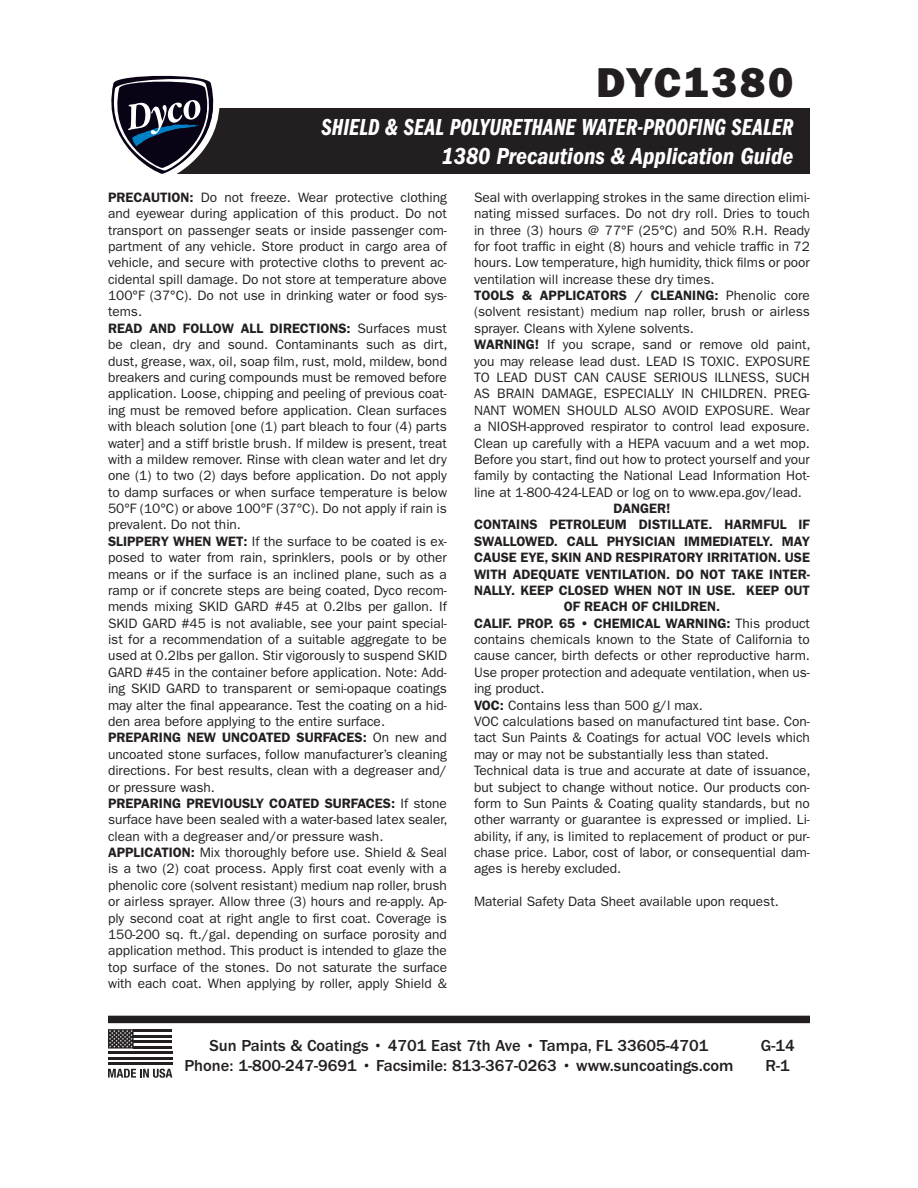
<style>
.page{position:relative;width:918px;height:1188px;background:#fff}
.page>*{position:absolute;margin:0;border:0;box-sizing:border-box;transform-origin:0 0}
.Header_-_Page{font:42px "ITC Franklin Gothic Std Hvy";letter-spacing:.055em;color:#231f20}
.Header_-_Page_Subhea{font:24px "ITC Franklin Gothic Std Dm Cp It";letter-spacing:-.005em;color:#fff}
.Header_-_Page_Subhea-2{font:24px "ITC Franklin Gothic Std Dm Cd It";color:#fff}
.t1{font:500 16.5px/19.8px "ITC Franklin Gothic Std";color:#231f20;text-align:center}
.t2{font:13.65px/16.4px "ITC Franklin Gothic Std";color:#231f20;text-align:justify}
.t3{font:600 13.65px/16.4px "ITC Franklin Gothic Std";color:#231f20;text-align:center}
.s1{font-weight:600}
</style>
<div class="page">
<div style="left:159px;top:108px;width:651px;height:66px;background:#231f20"></div>
<svg style="left:111px;top:75px;width:109px;height:99px"></svg>
<div style="left:108px;top:1016px;width:702px;height:7px;background:#231f20"></div>
<svg style="left:108px;top:1069px;width:64px;height:9px"></svg>
<svg style="left:108px;top:1029px;width:26px;height:20px"></svg>
<hr style="left:134px;top:1035px;width:38px;height:2px;background:#231f20">
<hr style="left:134px;top:1040px;width:38px;height:3px;background:#231f20">
<hr style="left:134px;top:1046px;width:38px;height:3px;background:#231f20">
<hr style="left:134px;top:1029px;width:38px;height:3px;background:#231f20">
<hr style="left:108px;top:1051px;width:64px;height:3px;background:#231f20">
<hr style="left:108px;top:1062px;width:64px;height:3px;background:#231f20">
<hr style="left:108px;top:1057px;width:64px;height:3px;background:#231f20">
<p class="Header_-_Page" style="left:596px;top:57px;width:199px">DYC1380</p>
<p class="Header_-_Page_Subhea" style="left:321px;top:113px;width:474px">SHIELD &amp; SEAL POLYURETHANE WATER-PROOFING SEALER</p>
<p class="Header_-_Page_Subhea-2" style="left:441px;top:142px;width:354px">1380 Precautions &amp; Application Guide</p>
<p class="t2" style="left:474px;top:189px;width:338px">Seal with overlapping strokes in the same direction elimi&shy;nating missed surfaces. Do not dry roll. Dries to touch in three (3) hours @ 77°F (25°C) and 50% R.H. Ready for foot traffic in eight (8) hours and vehicle traffic in 72 hours. Low temperature, high humidity, thick films or poor ventilation will increase these dry times.</p>
<p class="t2" style="left:474px;top:287px;width:338px"><span class="s1">TOOLS &amp; APPLICATORS / CLEANING:</span> Phenolic core (solvent resistant) medium nap roller, brush or airless sprayer. Cleans with Xylene solvents.</p>
<p class="t2" style="left:474px;top:337px;width:338px"><span class="s1">WARNING!</span> If you scrape, sand or remove old paint, you may release lead dust. LEAD IS TOXIC. EXPOSURE TO LEAD DUST CAN CAUSE SERIOUS ILLNESS, SUCH AS BRAIN DAMAGE, ESPECIALLY IN CHILDREN. PREG-NANT WOMEN SHOULD ALSO AVOID EXPOSURE. Wear a NIOSH-approved respirator to control lead exposure.<br>Clean up carefully with a HEPA vacuum and a wet mop.<br>Before you start, find out how to protect yourself and your family by contacting the National Lead Information Hot&shy;line at 1-800-424-LEAD or log on to www.epa.gov/lead.</p>
<p class="t3" style="left:614px;top:500px;width:58px">DANGER!</p>
<p class="t3" style="left:474px;top:517px;width:338px">CONTAINS PETROLEUM DISTILLATE. HARMFUL IF SWALLOWED. CALL PHYSICIAN IMMEDIATELY. MAY CAUSE EYE, SKIN AND RESPIRATORY IRRITATION. USE WITH ADEQUATE VENTILATION. DO NOT TAKE INTER-NALLY. KEEP CLOSED WHEN NOT IN USE. KEEP OUT OF REACH OF CHILDREN.</p>
<p class="t2" style="left:474px;top:615px;width:338px"><span class="s1">CALIF. PROP. 65 • CHEMICAL WARNING:</span> This product contains chemicals known to the State of California to cause cancer, birth defects or other reproductive harm.<br>Use proper protection and adequate ventilation, when us&shy;ing product.</p>
<p class="t2" style="left:474px;top:697px;width:231px"><span class="s1">VOC:</span> Contains less than 500 g/l max.</p>
<p class="t2" style="left:474px;top:713px;width:338px">VOC calculations based on manufactured tint base. Con&shy;tact Sun Paints &amp; Coatings for actual VOC levels which may or may not be substantially less than stated.</p>
<p class="t2" style="left:474px;top:762px;width:338px">Technical data is true and accurate at date of issuance, but subject to change without notice. Our products con&shy;form to Sun Paints &amp; Coating quality standards, but no other warranty or guarantee is expressed or implied. Li&shy;ability, if any, is limited to replacement of product or pur&shy;chase price. Labor, cost of labor, or consequential dam&shy;ages is hereby excluded.</p>
<p class="t2" style="left:474px;top:893px;width:306px">Material Safety Data Sheet available upon request.</p>
<p class="t2" style="left:108px;top:189px;width:341px"><span class="s1">PRECAUTION:</span> Do not freeze. Wear protective clothing and eyewear during application of this product. Do not transport on passenger seats or inside passenger com&shy;partment of any vehicle. Store product in cargo area of vehicle, and secure with protective cloths to prevent ac&shy;cidental spill damage. Do not store at temperature above 100°F (37°C). Do not use in drinking water or food sys&shy;tems.</p>
<p class="t2" style="left:108px;top:320px;width:341px"><span class="s1">READ AND FOLLOW ALL DIRECTIONS:</span> Surfaces must be clean, dry and sound. Contaminants such as dirt, dust, grease, wax, oil, soap film, rust, mold, mildew, bond breakers and curing compounds must be removed before application. Loose, chipping and peeling of previous coat&shy;ing must be removed before application. Clean surfaces with bleach solution [one (1) part bleach to four (4) parts water] and a stiff bristle brush. If mildew is present, treat with a mildew remover. Rinse with clean water and let dry one (1) to two (2) days before application. Do not apply to damp surfaces or when surface temperature is below 50°F (10°C) or above 100°F (37°C). Do not apply if rain is prevalent. Do not thin.</p>
<p class="t2" style="left:108px;top:533px;width:341px"><span class="s1">SLIPPERY WHEN WET:</span> If the surface to be coated is ex&shy;posed to water from rain, sprinklers, pools or by other means or if the surface is an inclined plane, such as a ramp or if concrete steps are being coated, Dyco recom&shy;mends mixing SKID GARD #45 at 0.2lbs per gallon. If SKID GARD #45 is not avaliable, see your paint special&shy;ist for a recommendation of a suitable aggregate to be used at 0.2lbs per gallon. Stir vigorously to suspend SKID GARD #45 in the container before application. Note: Add&shy;ing SKID GARD to transparent or semi-opaque coatings may alter the final appearance. Test the coating on a hid&shy;den area before applying to the entire surface.</p>
<p class="t2" style="left:108px;top:730px;width:341px"><span class="s1">PREPARING NEW UNCOATED SURFACES:</span> On new and uncoated stone surfaces, follow manufacturer’s cleaning directions. For best results, clean with a degreaser and/ or pressure wash.</p>
<p class="t2" style="left:108px;top:795px;width:341px"><span class="s1">PREPARING PREVIOUSLY COATED SURFACES:</span> If stone surface have been sealed with a water-based latex sealer, clean with a degreaser and/or pressure wash.</p>
<p class="t2" style="left:108px;top:844px;width:341px"><span class="s1">APPLICATION:</span> Mix thoroughly before use. Shield &amp; Seal is a two (2) coat process. Apply first coat evenly with a phenolic core (solvent resistant) medium nap roller, brush or airless sprayer. Allow three (3) hours and re-apply. Ap&shy;ply second coat at right angle to first coat. Coverage is 150-200 sq. ft./gal. depending on surface porosity and application method. This product is intended to glaze the top surface of the stones. Do not saturate the surface with each coat. When applying by roller, apply Shield &amp;</p>
<p class="t1" style="left:184px;top:1036px;width:551px">Sun Paints &amp; Coatings • 4701 East 7th Ave • Tampa, FL 33605-4701<br>Phone: 1-800-247-9691 • Facsimile: 813-367-0263 • www.suncoatings.com</p>
<p class="t1" style="left:761px;top:1036px;width:36px">G-14</p>
<p class="t1" style="left:766px;top:1056px;width:26px">R-1</p>
</div>
